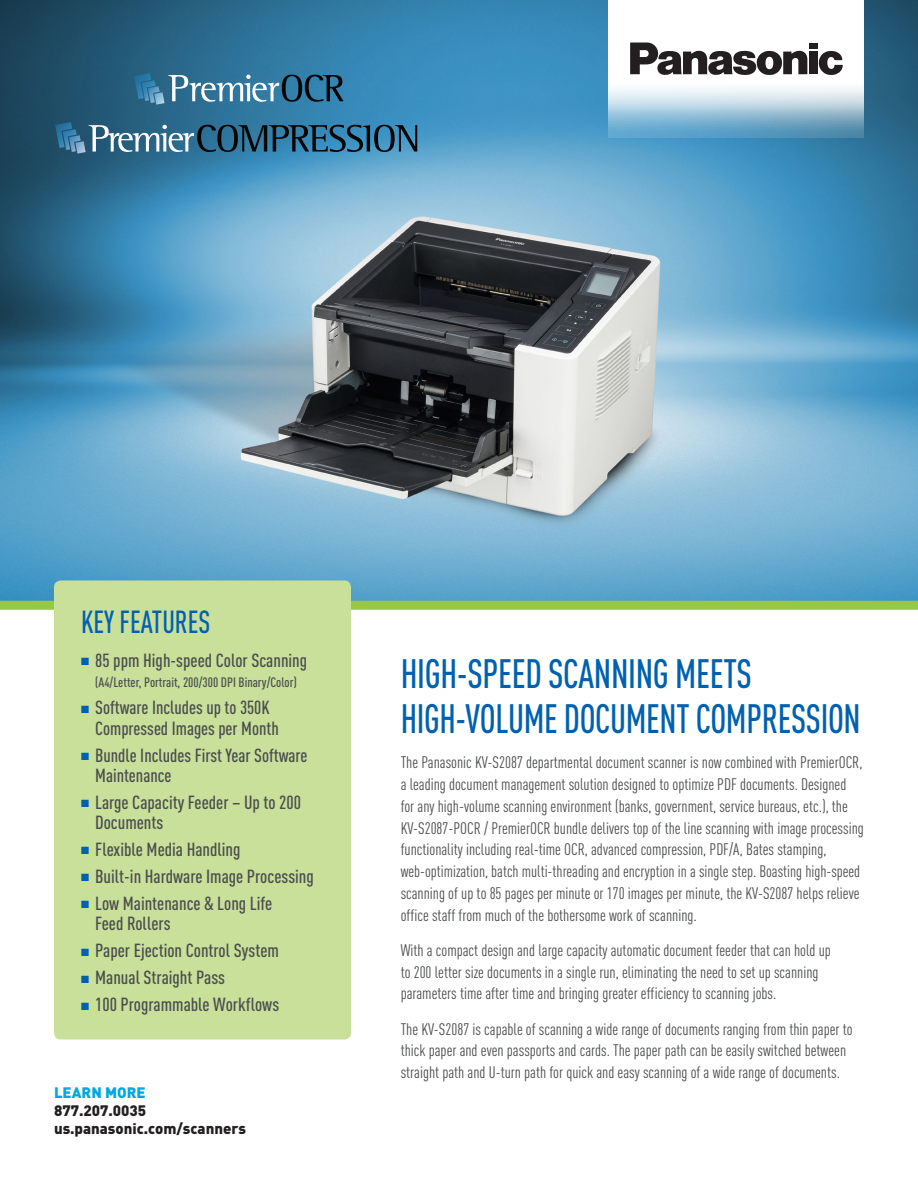
<style>
.page{position:relative;width:918px;height:1188px;background:#fff}
.page>*{position:absolute;margin:0;border:0;box-sizing:border-box;transform-origin:0 0}
.t1{font:500 40.5px/45px "DIN Cond";letter-spacing:-.01em;color:#0161b0;scale:.91 1}
.t2{font:500 31.5px "DIN Cond";color:#0161b0;scale:.9 1}
.t3{font:500 18.75px/20.2px "DIN Cond";color:#4b4c4d}
.t4{font:16.5px/21.8px "DIN Cond";color:#4b4c4d}
.t5{font:900 15px/18px "DIN";color:#231f20}
.t6{font:900 15px "DIN";color:#00a8e1}
.t7{font:500 13.5px "DIN Cond";color:#4b4c4d}
.s1{color:#0161b0}
</style>
<div class="page">
<img style="left:0;top:0;width:918px;height:601px">
<div style="left:0;top:601px;width:918px;height:9px;background:#97c93c"></div>
<svg style="left:609px;top:0;width:255px;height:138px"></svg>
<svg style="left:819px;top:51px;width:24px;height:24px"></svg>
<div style="left:809px;top:43px;width:9px;height:5px;background:#231f20"></div>
<div style="left:809px;top:52px;width:9px;height:22px;background:#231f20"></div>
<svg style="left:630px;top:43px;width:177px;height:32px"></svg>
<div style="left:54px;top:580px;width:297px;height:460px;background:#c8e09a;border-radius:7px"></div>
<svg style="left:134px;top:73px;width:210px;height:32px;background:#467e9d"></svg>
<svg style="left:55px;top:122px;width:362px;height:32px;background:#396e8c"></svg>
<p class="t2" style="left:81px;top:604px;width:145px">KEY FEATURES</p>
<p class="t3" style="left:81px;top:650px;width:228px"><span class="s1">■</span> 85 ppm High-speed Color Scanning</p>
<p class="t7" style="left:95px;top:675px;width:203px">(A4/Letter, Portrait, 200/300 DPI Binary/Color)</p>
<p class="t3" style="left:95px;top:697px;width:185px;text-indent:-14px"><span class="s1">■</span> Software Includes up to 350K<br>Compressed Images per Month</p>
<p class="t3" style="left:95px;top:745px;width:214px;text-indent:-14px"><span class="s1">■</span> Bundle Includes First Year Software<br>Maintenance</p>
<p class="t3" style="left:95px;top:792px;width:207px;text-indent:-14px"><span class="s1">■</span> Large Capacity Feeder – Up to 200<br>Documents</p>
<p class="t3" style="left:81px;top:839px;width:161px"><span class="s1">■</span> Flexible Media Handling</p>
<p class="t3" style="left:81px;top:866px;width:234px"><span class="s1">■</span> Built-in Hardware Image Processing</p>
<p class="t3" style="left:95px;top:893px;width:179px;text-indent:-14px"><span class="s1">■</span> Low Maintenance &amp; Long Life<br>Feed Rollers</p>
<p class="t3" style="left:81px;top:940px;width:199px"><span class="s1">■</span> Paper Ejection Control System</p>
<p class="t3" style="left:81px;top:967px;width:146px"><span class="s1">■</span> Manual Straight Pass</p>
<p class="t3" style="left:81px;top:994px;width:200px"><span class="s1">■</span> 100 Programmable Workflows</p>
<p class="t6" style="left:54px;top:1083px;width:93px">LEARN MORE</p>
<p class="t5" style="left:54px;top:1101px;width:193px">877.207.0035 us.panasonic.com/scanners</p>
<p class="t1" style="left:401px;top:650px;width:507px">HIGH-SPEED SCANNING MEETS<br>HIGH-VOLUME DOCUMENT COMPRESSION</p>
<p class="t4" style="left:401px;top:752px;width:465px">The Panasonic KV-S2087 departmental document scanner is now combined with PremierOCR, a leading document management solution designed to optimize PDF documents. Designed for any high-volume scanning environment (banks, government, service bureaus, etc.), the KV-S2087-POCR / PremierOCR bundle delivers top of the line scanning with image processing functionality including real-time OCR, advanced compression, PDF/A, Bates stamping, web-optimization, batch multi-threading and encryption in a single step. Boasting high-speed scanning of up to 85 pages per minute or 170 images per minute, the KV-S2087 helps relieve office staff from much of the bothersome work of scanning.</p>
<p class="t4" style="left:401px;top:939px;width:432px">With a compact design and large capacity automatic document feeder that can hold up to 200 letter size documents in a single run, eliminating the need to set up scanning parameters time after time and bringing greater efficiency to scanning jobs.</p>
<p class="t4" style="left:401px;top:1018px;width:453px">The KV-S2087 is capable of scanning a wide range of documents ranging from thin paper to thick paper and even passports and cards. The paper path can be easily switched between straight path and U-turn path for quick and easy scanning of a wide range of documents.</p>
</div>
